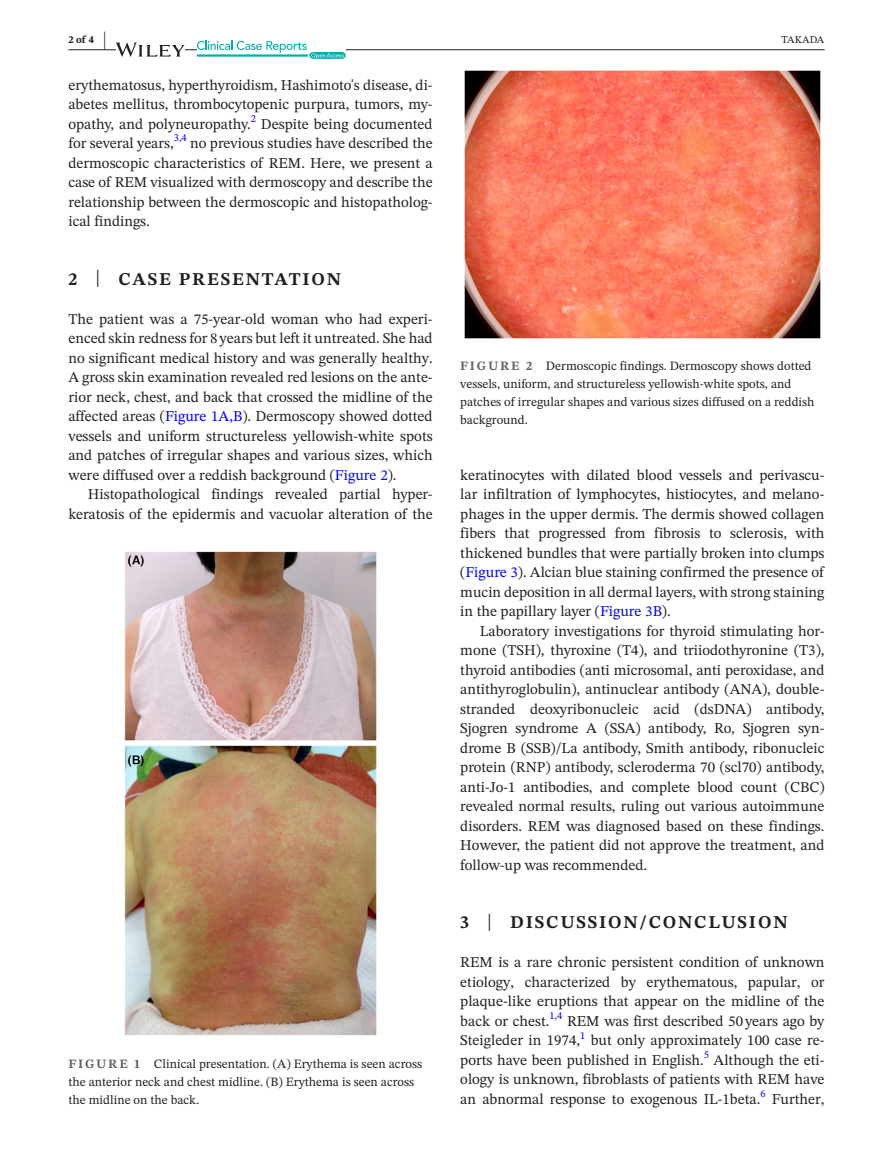
<style>
.page{position:relative;width:893px;height:1174px;background:#fff}
.page>*{position:absolute;margin:0;border:0;box-sizing:border-box;transform-origin:0 0}
.t1{font:700 18px "STIX Two Text";letter-spacing:.1em;color:#231f20}
.t2{font:15px/19.5px "STIX Two Text";color:#231f20;text-align:justify}
.t3{font:12.75px/18px "STIX Two Text";color:#231f20}
.t4{font:10.5px "STIX Two Text";color:#00f}
.t5{font:10.5px "STIX Two Text";color:#231f20}
.t6{font:700 10.5px "STIX Two Text";color:#231f20}
.s1{font-size:21px}
.s2{font-weight:400;font-size:23.7px}
.s3{color:#00f}
.s4{font-weight:700;color:#636366}
</style>
<div class="page">
<hr style="left:68px;top:49px;width:756px;height:1px;background:#231f20">
<svg style="left:116px;top:43px;width:69px;height:14px"></svg>
<svg style="left:197px;top:41px;width:149px;height:18px"></svg>
<img style="left:124px;top:551px;width:253px;height:484px">
<img style="left:464px;top:70px;width:357px;height:268px">
<p class="t6" style="left:68px;top:32px;width:39px">2 of 4 <span class="s1">|</span></p>
<p class="t5" style="left:782px;top:32px;width:44px">TAKADA</p>
<p class="t2" style="left:68px;top:75px;width:366px">erythematosus, hyperthyroidism, Hashimoto's disease, di&shy;abetes mellitus, thrombocytopenic purpura, tumors, my&shy;opathy, and polyneuropathy.</p>
<p class="t4" style="left:251px;top:111px;width:7px">2</p>
<p class="t2" style="left:261px;top:114px;width:173px">Despite being documented</p>
<p class="t2" style="left:68px;top:133px;width:107px">for several years,</p>
<p class="t4" style="left:174px;top:130px;width:14px">3,4</p>
<p class="t2" style="left:68px;top:133px;width:366px;text-indent:122px">no previous studies have described the dermoscopic characteristics of REM. Here, we present a case of REM visualized with dermoscopy and describe the relationship between the dermoscopic and histopatholog&shy;ical findings.</p>
<p class="t1" style="left:68px;top:266px;width:274px">2 <span class="s2">|</span> CASE PRESENTATION</p>
<p class="t2" style="left:68px;top:309px;width:366px">The patient was a 75-year-old woman who had experi&shy;enced skin redness for 8 years but left it untreated. She had no significant medical history and was generally healthy.<br>A gross skin examination revealed red lesions on the ante&shy;rior neck, chest, and back that crossed the midline of the affected areas (<span class="s3">Figure 1A,B</span>). Dermoscopy showed dotted vessels and uniform structureless yellowish-white spots and patches of irregular shapes and various sizes, which were diffused over a reddish background (<span class="s3">Figure 2</span>).</p>
<p class="t2" style="left:68px;top:484px;width:366px;text-align:right">Histopathological findings revealed partial hyper&shy;keratosis of the epidermis and vacuolar alteration of the</p>
<p class="t3" style="left:68px;top:1054px;width:355px"><span class="s4">FIGURE 1</span> Clinical presentation. (A) Erythema is seen across the anterior neck and chest midline. (B) Erythema is seen across the midline on the back.</p>
<p class="t3" style="left:460px;top:357px;width:356px"><span class="s4">FIGURE 2</span> Dermoscopic findings. Dermoscopy shows dotted vessels, uniform, and structureless yellowish-white spots, and patches of irregular shapes and various sizes diffused on a reddish background.</p>
<p class="t2" style="left:460px;top:465px;width:366px">keratinocytes with dilated blood vessels and perivascu&shy;lar infiltration of lymphocytes, histiocytes, and melano&shy;phages in the upper dermis. The dermis showed collagen fibers that progressed from fibrosis to sclerosis, with thickened bundles that were partially broken into clumps (<span class="s3">Figure 3</span>). Alcian blue staining confirmed the presence of mucin deposition in all dermal layers, with strong staining in the papillary layer (<span class="s3">Figure 3B</span>).</p>
<p class="t2" style="left:460px;top:621px;width:366px;text-indent:19px">Laboratory investigations for thyroid stimulating hor&shy;mone (TSH), thyroxine (T4), and triiodothyronine (T3), thyroid antibodies (anti microsomal, anti peroxidase, and antithyroglobulin), antinuclear antibody (ANA), double&shy;stranded deoxyribonucleic acid (dsDNA) antibody, Sjogren syndrome A (SSA) antibody, Ro, Sjogren syn&shy;drome B (SSB)/La antibody, Smith antibody, ribonucleic protein (RNP) antibody, scleroderma 70 (scl70) antibody, anti-Jo-1 antibodies, and complete blood count (CBC) revealed normal results, ruling out various autoimmune disorders. REM was diagnosed based on these findings.<br>However, the patient did not approve the treatment, and follow-up was recommended.</p>
<p class="t1" style="left:460px;top:909px;width:329px">3 <span class="s2">|</span> DISCUSSION/CONCLUSION</p>
<p class="t2" style="left:460px;top:952px;width:366px">REM is a rare chronic persistent condition of unknown etiology, characterized by erythematous, papular, or plaque-like eruptions that appear on the midline of the back or chest.</p>
<p class="t4" style="left:549px;top:1008px;width:14px">1,4</p>
<p class="t2" style="left:460px;top:1011px;width:366px;text-indent:107px">REM was first described 50years ago by<br>Steigleder in 1974,</p>
<p class="t4" style="left:580px;top:1027px;width:7px">1</p>
<p class="t2" style="left:460px;top:1030px;width:366px;text-indent:130px">but only approximately 100 case re&shy;ports have been published in English.</p>
<p class="t4" style="left:704px;top:1047px;width:7px">5</p>
<p class="t2" style="left:460px;top:1050px;width:366px;text-indent:253px">Although the eti&shy;ology is unknown, fibroblasts of patients with REM have an abnormal response to exogenous IL-1beta.</p>
<p class="t4" style="left:760px;top:1086px;width:7px">6</p>
<p class="t2" style="left:772px;top:1089px;width:54px">Further,</p>
</div>
